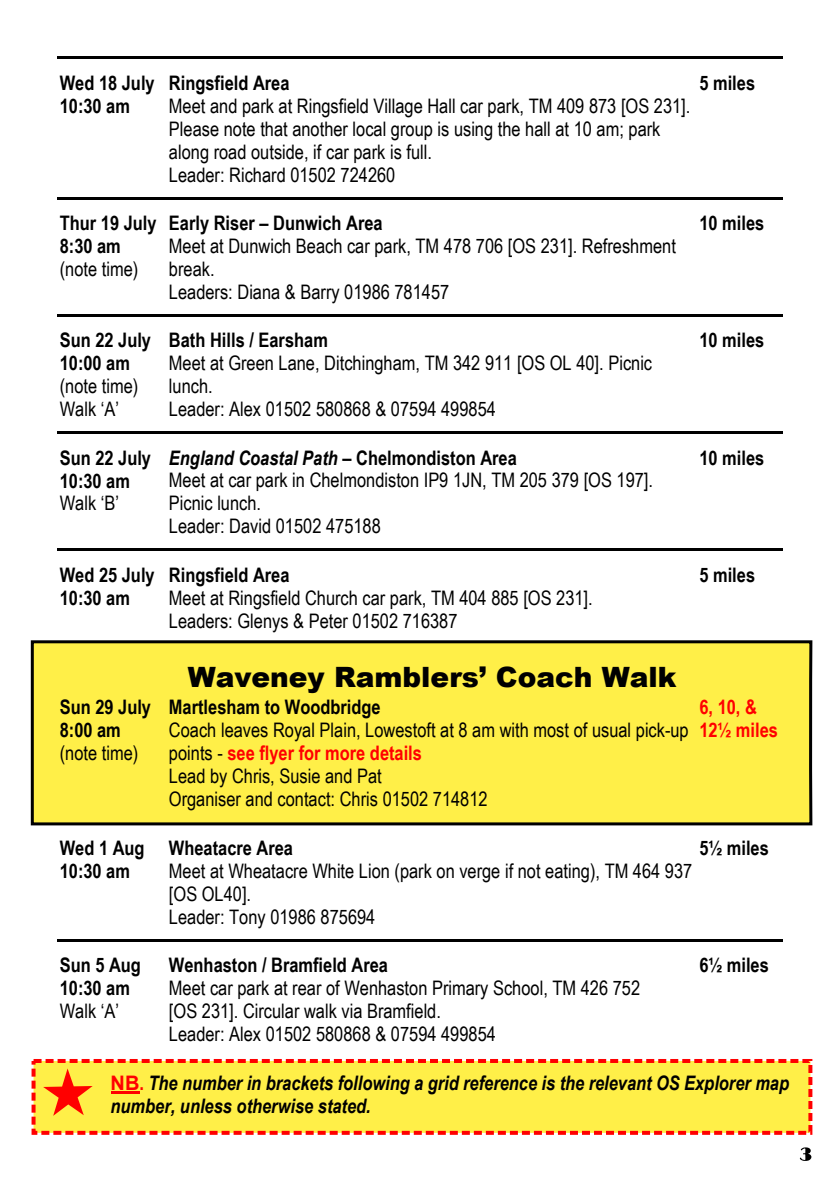
<style>
.page{position:relative;width:840px;height:1191px;background:#fff}
.page>*{position:absolute;margin:0;border:0;box-sizing:border-box;transform-origin:0 0}
.t1{font:900 28px "Arial";color:#000}
.t2{font:20px/23px "Arial Narrow";color:#000}
.t3{font:700 20px/23px "Arial Narrow";color:#000}
.t4{font:italic 700 20px/23px "Arial Narrow";color:#000}
.t5{font:700 20px/23px "Arial Narrow";color:#f00}
.s1{font-weight:700;font-style:italic}
.s2{font-weight:700}
.s3{font-weight:700;color:#f00}
.s4{font-family:"Arial";font-style:normal;color:#f00}
.s5{font-style:normal;color:#f00}
</style>
<div class="page">
<div style="left:30px;top:640px;width:783px;height:186px;background:#ffef48"></div>
<div style="left:32px;top:1059px;width:779px;height:75px;background:#ffef48;border:4px dashed #f00"></div>
<hr style="left:110px;top:1091px;width:29px;height:2px;background:#f00">
<hr style="left:58px;top:57px;width:109px;height:2px;background:#000">
<hr style="left:167px;top:57px;width:530px;height:2px;background:#000">
<hr style="left:697px;top:57px;width:85px;height:2px;background:#000">
<hr style="left:58px;top:197px;width:109px;height:2px;background:#000">
<hr style="left:167px;top:197px;width:530px;height:2px;background:#000">
<hr style="left:697px;top:197px;width:85px;height:2px;background:#000">
<hr style="left:58px;top:314px;width:109px;height:2px;background:#000">
<hr style="left:167px;top:314px;width:530px;height:2px;background:#000">
<hr style="left:697px;top:314px;width:85px;height:2px;background:#000">
<hr style="left:58px;top:432px;width:109px;height:2px;background:#000">
<hr style="left:167px;top:432px;width:530px;height:2px;background:#000">
<hr style="left:697px;top:432px;width:85px;height:2px;background:#000">
<hr style="left:58px;top:549px;width:109px;height:2px;background:#000">
<hr style="left:167px;top:549px;width:530px;height:2px;background:#000">
<hr style="left:697px;top:549px;width:85px;height:2px;background:#000">
<hr style="left:58px;top:939px;width:109px;height:2px;background:#000">
<hr style="left:167px;top:939px;width:530px;height:2px;background:#000">
<hr style="left:697px;top:939px;width:85px;height:2px;background:#000">
<svg style="left:799px;top:1147px;width:11px;height:13px"></svg>
<svg style="left:36px;top:1062px;width:67px;height:68px"></svg>
<p class="t3" style="left:60px;top:73px;width:96px">Wed 18 July<br>10:30 am</p>
<p class="t3" style="left:169px;top:73px;width:122px">Ringsfield Area</p>
<p class="t2" style="left:169px;top:96px;width:522px">Meet and park at Ringsfield Village Hall car park, TM 409 873 [OS 231].<br>Please note that another local group is using the hall at 10 am; park along road outside, if car park is full.<br>Leader: Richard 01502 724260</p>
<p class="t3" style="left:699px;top:73px;width:57px">5 miles</p>
<p class="t3" style="left:60px;top:213px;width:98px">Thur 19 July<br>8:30 am</p>
<p class="t2" style="left:60px;top:259px;width:80px">(note time)</p>
<p class="t3" style="left:60px;top:331px;width:93px">Sun 22 July<br>10:00 am</p>
<p class="t2" style="left:60px;top:376px;width:80px">(note time)<br>Walk ‘A’</p>
<p class="t3" style="left:169px;top:213px;width:215px">Early Riser – Dunwich Area</p>
<p class="t2" style="left:169px;top:236px;width:508px">Meet at Dunwich Beach car park, TM 478 706 [OS 231]. Refreshment break.<br>Leaders: Diana &amp; Barry 01986 781457</p>
<p class="t3" style="left:169px;top:331px;width:160px">Bath Hills / Earsham</p>
<p class="t2" style="left:169px;top:353px;width:484px">Meet at Green Lane, Ditchingham, TM 342 911 [OS OL 40]. Picnic lunch.<br>Leader: Alex 01502 580868 &amp; 07594 499854</p>
<p class="t3" style="left:699px;top:213px;width:66px">10 miles</p>
<p class="t3" style="left:699px;top:331px;width:66px">10 miles</p>
<p class="t3" style="left:60px;top:448px;width:93px">Sun 22 July<br>10:30 am</p>
<p class="t2" style="left:60px;top:494px;width:61px">Walk ‘B’</p>
<p class="t2" style="left:169px;top:448px;width:485px"><span class="s1">England Coastal Path</span> <span class="s2">– Chelmondiston Area<br></span>Meet at car park in Chelmondiston IP9 1JN, TM 205 379 [OS 197].<br>Picnic lunch.<br>Leader: David 01502 475188</p>
<p class="t3" style="left:699px;top:448px;width:66px">10 miles</p>
<p class="t3" style="left:60px;top:565px;width:96px">Wed 25 July<br>10:30 am</p>
<p class="t3" style="left:169px;top:565px;width:122px">Ringsfield Area</p>
<p class="t2" style="left:169px;top:588px;width:425px">Meet at Ringsfield Church car park, TM 404 885 [OS 231].<br>Leaders: Glenys &amp; Peter 01502 716387</p>
<p class="t3" style="left:699px;top:565px;width:57px">5 miles</p>
<p class="t3" style="left:60px;top:697px;width:93px">Sun 29 July<br>8:00 am</p>
<p class="t2" style="left:60px;top:743px;width:80px">(note time)</p>
<h1 class="t1" style="left:188px;top:667px;width:490px">Waveney Ramblers’ Coach Walk</h1>
<p class="t3" style="left:169px;top:698px;width:213px">Martlesham to Woodbridge</p>
<p class="t2" style="left:169px;top:720px;width:521px">Coach leaves Royal Plain, Lowestoft at 8 am with most of usual pick-up points - <span class="s3">see flyer for more details<br></span>Lead by Chris, Susie and Pat<br>Organiser and contact: Chris 01502 714812</p>
<p class="t5" style="left:699px;top:697px;width:80px">6, 10, &amp;<br>12½ miles</p>
<p class="t3" style="left:60px;top:838px;width:86px">Wed 1 Aug<br>10:30 am</p>
<p class="t3" style="left:169px;top:838px;width:126px">Wheatacre Area</p>
<p class="t2" style="left:169px;top:861px;width:524px">Meet at Wheatacre White Lion (park on verge if not eating), TM 464 937 [OS OL40].<br>Leader: Tony 01986 875694</p>
<p class="t3" style="left:699px;top:838px;width:71px">5½ miles</p>
<p class="t3" style="left:60px;top:955px;width:83px">Sun 5 Aug<br>10:30 am</p>
<p class="t2" style="left:60px;top:1001px;width:61px">Walk ‘A’</p>
<p class="t3" style="left:169px;top:955px;width:220px">Wenhaston / Bramfield Area</p>
<p class="t2" style="left:169px;top:978px;width:472px">Meet car park at rear of Wenhaston Primary School, TM 426 752 [OS 231]. Circular walk via Bramfield.<br>Leader: Alex 01502 580868 &amp; 07594 499854</p>
<p class="t3" style="left:699px;top:955px;width:71px">6½ miles</p>
<p class="t4" style="left:110px;top:1073px;width:679px"><span class="s4">NB</span><span class="s5">.</span> The number in brackets following a grid reference is the relevant OS Explorer map number, unless otherwise stated.</p>
</div>
